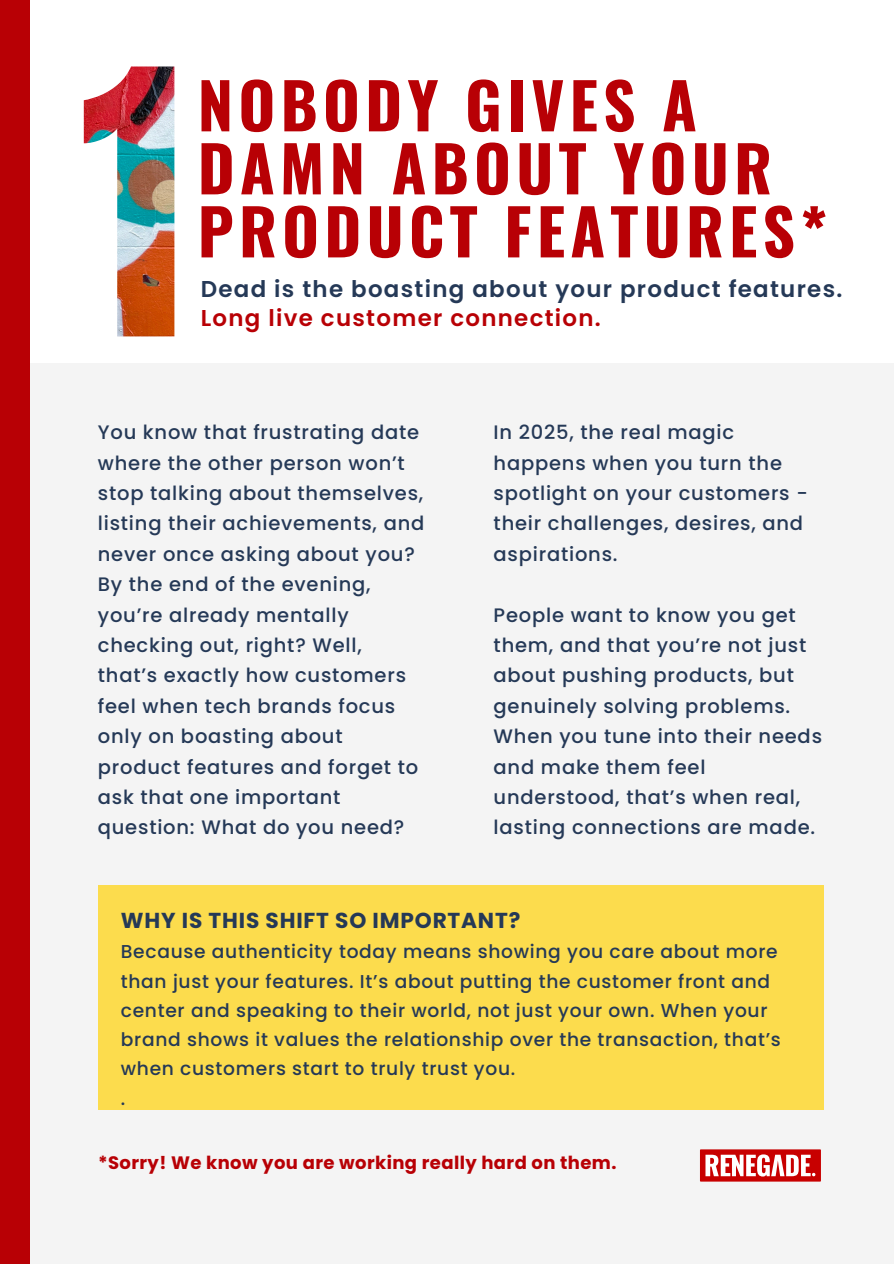
<style>
.page{position:relative;width:894px;height:1264px;background:#fff}
.page>*{position:absolute;margin:0;border:0;box-sizing:border-box;transform-origin:0 0}
.t1{font:700 63.15px/63px "Oswald";letter-spacing:.08em;color:#b80005}
.t2{font:600 22.95px/29.2px "Poppins";letter-spacing:.055em;color:#253957}
.t3{font:700 21.6px "Poppins";letter-spacing:.04em;color:#253957}
.t4{font:500 19.5px/30.3px "Poppins";letter-spacing:.04em;color:#253957}
.t5{font:500 18.6px/29.2px "Poppins";letter-spacing:.04em;color:#253957}
.t6{font:700 18px "Poppins";letter-spacing:.02em;color:#b80005}
.s1{color:#b80005}
</style>
<div class="page">
<div style="left:0;top:363px;width:893px;height:900px;background:#f4f4f4"></div>
<div style="left:98px;top:885px;width:725px;height:224px;background:#fcdc4d"></div>
<svg style="left:700px;top:1149px;width:120px;height:32px"></svg>
<div style="left:0;top:0;width:30px;height:1263px;background:#b80005"></div>
<img style="left:84px;top:66px;width:90px;height:270px">
<p class="t1" style="left:198px;top:71px;width:630px">NOBODY GIVES A<br>DAMN ABOUT YOUR<br>PRODUCT FEATURES*</p>
<p class="t2" style="left:201px;top:274px;width:643px">Dead is the boasting about your product features.<br><span class="s1">Long live customer connection.</span></p>
<h1 class="t4" style="left:98px;top:417px;width:328px">You know that frustrating date where the other person won’t stop talking about themselves, listing their achievements, and never once asking about you?<br>By the end of the evening, you’re already mentally checking out, right? Well, that’s exactly how customers feel when tech brands focus only on boasting about product features and forget to ask that one important question: What do you need?</h1>
<p class="t4" style="left:493px;top:417px;width:315px">In 2025, the real magic happens when you turn the spotlight on your customers - their challenges, desires, and aspirations.</p>
<p class="t4" style="left:493px;top:599px;width:330px">People want to know you get them, and that you’re not just about pushing products, but genuinely solving problems.<br>When you tune into their needs and make them feel understood, that’s when real, lasting connections are made.</p>
<h2 class="t3" style="left:121px;top:905px;width:401px">WHY IS THIS SHIFT SO IMPORTANT?</h2>
<p class="t5" style="left:121px;top:937px;width:661px">Because authenticity today means showing you care about more than just your features. It’s about putting the customer front and center and speaking to their world, not just your own. When your brand shows it values the relationship over the transaction, that’s when customers start to truly trust you.</p>
<p class="t5" style="left:121px;top:1083px;width:6px">.</p>
<p class="t6" style="left:98px;top:1150px;width:519px">*Sorry! We know you are working really hard on them.</p>
</div>
